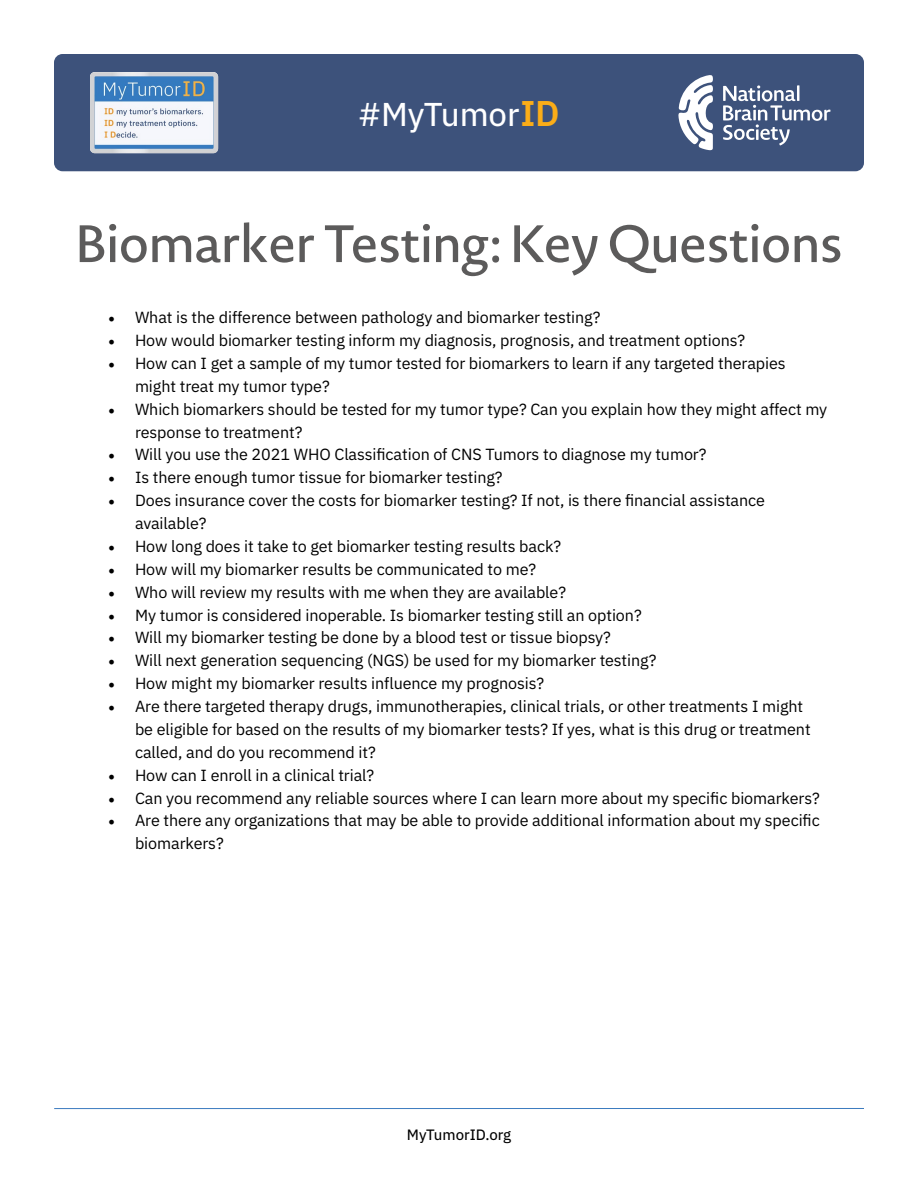
<style>
.page{position:relative;width:918px;height:1188px;background:#fff}
.page>*{position:absolute;margin:0;border:0;box-sizing:border-box;transform-origin:0 0}
.t1{font:500 51.75px "Novel Sans Pro";letter-spacing:-.015em;color:#5c5b5b}
.t2{font:33px "IBM Plex Sans Text";letter-spacing:-.005em;color:#fff}
.t3{font:16.2px/23px "IBM Plex Sans";letter-spacing:-.005em;color:#000}
.t4{font:15px "IBM Plex Sans Text";color:#000}
.s1{font-family:"IBM Plex Sans";font-weight:600;font-size:35.55px;color:#fbad18}
.s2{font-family:"Minion Pro";font-size:18px}
</style>
<div class="page">
<div style="left:54px;top:54px;width:810px;height:117px;background:#3d527b;border-radius:9px"></div>
<hr style="left:54px;top:1108px;width:810px;height:1px;background:#3b7bbf">
<svg style="left:678px;top:75px;width:153px;height:75px"></svg>
<img style="left:90px;top:72px;width:128px;height:81px">
<h2 class="t2" style="left:358px;top:89px;width:203px">#MyTumor<span class="s1">ID</span></h2>
<h1 class="t1" style="left:75px;top:207px;width:770px">Biomarker Testing: Key Questions</h1>
<p class="t3" style="left:108px;top:305px;width:494px"><span class="s2">•</span> What is the difference between pathology and biomarker testing?</p>
<p class="t3" style="left:108px;top:327px;width:639px"><span class="s2">•</span> How would biomarker testing inform my diagnosis, prognosis, and treatment options?</p>
<p class="t3" style="left:135px;top:350px;width:652px;text-indent:-27px"><span class="s2">•</span> How can I get a sample of my tumor tested for biomarkers to learn if any targeted therapies might treat my tumor type?</p>
<p class="t3" style="left:135px;top:396px;width:694px;text-indent:-27px"><span class="s2">•</span> Which biomarkers should be tested for my tumor type? Can you explain how they might affect my response to treatment?</p>
<p class="t3" style="left:108px;top:442px;width:600px"><span class="s2">•</span> Will you use the 2021 WHO Classification of CNS Tumors to diagnose my tumor?</p>
<p class="t3" style="left:108px;top:465px;width:396px"><span class="s2">•</span> Is there enough tumor tissue for biomarker testing?</p>
<p class="t3" style="left:135px;top:488px;width:632px;text-indent:-27px"><span class="s2">•</span> Does insurance cover the costs for biomarker testing? If not, is there financial assistance available?</p>
<p class="t3" style="left:108px;top:533px;width:455px"><span class="s2">•</span> How long does it take to get biomarker testing results back?</p>
<p class="t3" style="left:108px;top:556px;width:430px"><span class="s2">•</span> How will my biomarker results be communicated to me?</p>
<p class="t3" style="left:108px;top:579px;width:460px"><span class="s2">•</span> Who will review my results with me when they are available?</p>
<p class="t3" style="left:108px;top:602px;width:535px"><span class="s2">•</span> My tumor is considered inoperable. Is biomarker testing still an option?</p>
<p class="t3" style="left:108px;top:625px;width:504px"><span class="s2">•</span> Will my biomarker testing be done by a blood test or tissue biopsy?</p>
<p class="t3" style="left:108px;top:648px;width:550px"><span class="s2">•</span> Will next generation sequencing (NGS) be used for my biomarker testing?</p>
<p class="t3" style="left:108px;top:671px;width:438px"><span class="s2">•</span> How might my biomarker results influence my prognosis?</p>
<p class="t3" style="left:135px;top:693px;width:677px;text-indent:-27px"><span class="s2">•</span> Are there targeted therapy drugs, immunotherapies, clinical trials, or other treatments I might be eligible for based on the results of my biomarker tests? If yes, what is this drug or treatment called, and do you recommend it?</p>
<p class="t3" style="left:108px;top:762px;width:268px"><span class="s2">•</span> How can I enroll in a clinical trial?</p>
<p class="t3" style="left:108px;top:785px;width:713px"><span class="s2">•</span> Can you recommend any reliable sources where I can learn more about my specific biomarkers?</p>
<p class="t3" style="left:135px;top:808px;width:686px;text-indent:-27px"><span class="s2">•</span> Are there any organizations that may be able to provide additional information about my specific biomarkers?</p>
<p class="t4" style="left:407px;top:1123px;width:106px">MyTumorID.org</p>
</div>
